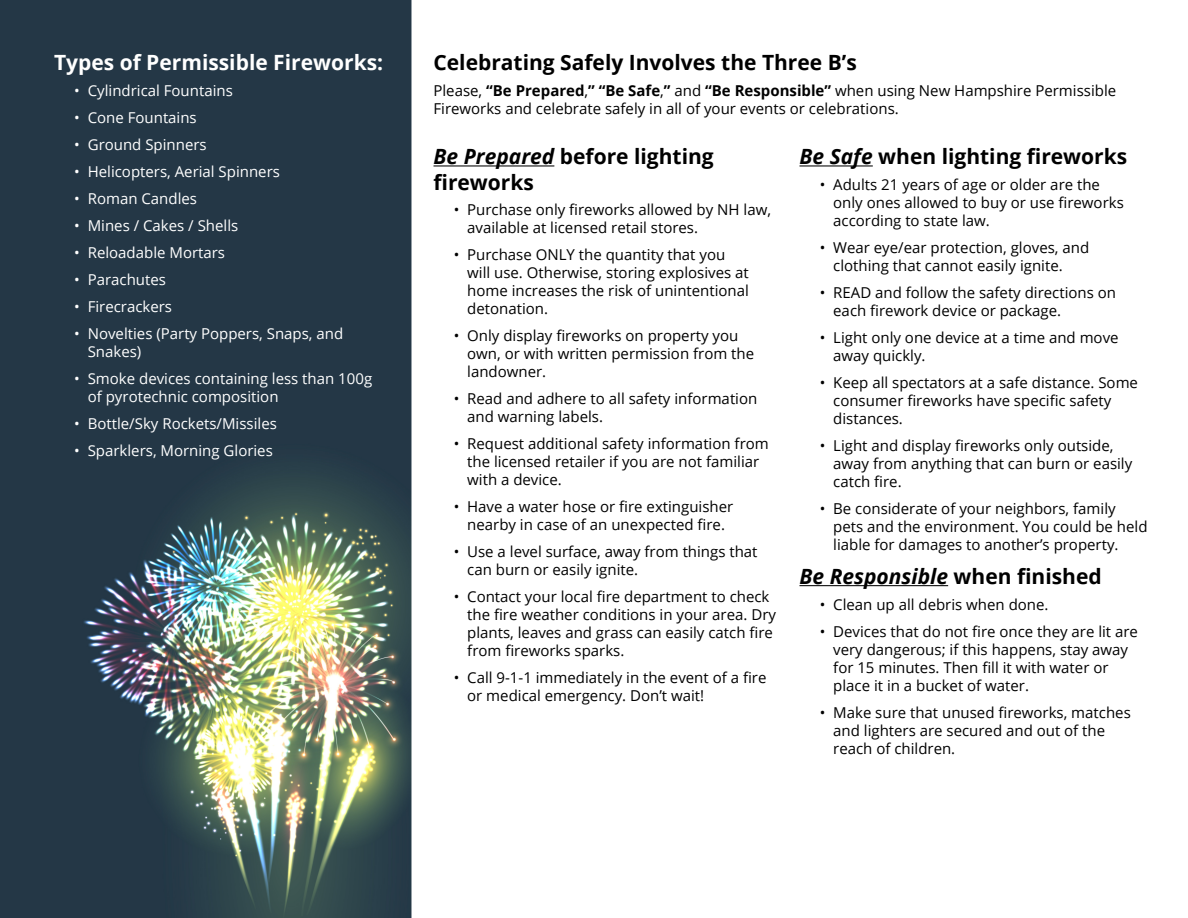
<style>
.page{position:relative;width:1188px;height:918px;background:#fff}
.page>*{position:absolute;margin:0;border:0;box-sizing:border-box;transform-origin:0 0}
.Header_Text{font:700 21px/25.2px "Open Sans";color:#000}
.t1{font:700 21px "Open Sans";color:#fff}
.Header_Text-2{font:italic 700 21px "Open Sans";color:#000}
.Body_Text{font:15px/18px "Open Sans";color:#000}
.t2{font:15px/18px "Open Sans";color:#fff}
.s1{font-weight:700}
.s2{font-style:italic}
.s3{font-style:normal}
</style>
<div class="page">
<img style="left:0;top:0;width:411px;height:918px">
<hr style="left:434px;top:165px;width:120px;height:1px;background:#000">
<hr style="left:800px;top:165px;width:73px;height:1px;background:#000">
<hr style="left:800px;top:585px;width:148px;height:1px;background:#000">
<p class="t1" style="left:54px;top:48px;width:331px">Types of Permissible Fireworks:</p>
<p class="t2" style="left:74px;top:81px;width:160px">• Cylindrical Fountains</p>
<p class="t2" style="left:74px;top:108px;width:124px">• Cone Fountains</p>
<p class="t2" style="left:74px;top:135px;width:134px">• Ground Spinners</p>
<p class="t2" style="left:74px;top:162px;width:207px">• Helicopters, Aerial Spinners</p>
<p class="t2" style="left:74px;top:189px;width:124px">• Roman Candles</p>
<p class="t2" style="left:74px;top:216px;width:166px">• Mines / Cakes / Shells</p>
<p class="t2" style="left:74px;top:243px;width:152px">• Reloadable Mortars</p>
<p class="t2" style="left:74px;top:270px;width:93px">• Parachutes</p>
<p class="t2" style="left:74px;top:297px;width:99px">• Firecrackers</p>
<p class="t2" style="left:88px;top:324px;width:257px;text-indent:-14px">• Novelties (Party Poppers, Snaps, and<br>Snakes)</p>
<p class="t2" style="left:88px;top:369px;width:286px;text-indent:-14px">• Smoke devices containing less than 100g of pyrotechnic composition</p>
<p class="t2" style="left:74px;top:414px;width:204px">• Bottle/Sky Rockets/Missiles</p>
<p class="t2" style="left:74px;top:441px;width:200px">• Sparklers, Morning Glories</p>
<p class="Header_Text" style="left:434px;top:49px;width:425px">Celebrating Safely Involves the Three B’s</p>
<p class="Body_Text" style="left:434px;top:81px;width:684px">Please, <span class="s1">“Be Prepared</span>,<span class="s1">” “Be Safe</span>,<span class="s1">”</span> and <span class="s1">“Be Responsible”</span> when using New Hampshire Permissible<br>Fireworks and celebrate safely in all of your events or celebrations.</p>
<p class="Header_Text" style="left:434px;top:144px;width:282px"><span class="s2">Be Prepared</span> before lighting fireworks</p>
<p class="Body_Text" style="left:467px;top:200px;width:305px;text-indent:-14px">• Purchase only fireworks allowed by NH law, available at licensed retail stores.</p>
<p class="Body_Text" style="left:467px;top:245px;width:283px;text-indent:-14px">• Purchase ONLY the quantity that you will use. Otherwise, storing explosives at home increases the risk of unintentional detonation.</p>
<p class="Body_Text" style="left:467px;top:326px;width:288px;text-indent:-14px">• Only display fireworks on property you own, or with written permission from the landowner.</p>
<p class="Body_Text" style="left:467px;top:389px;width:292px;text-indent:-14px">• Read and adhere to all safety information and warning labels.</p>
<p class="Body_Text" style="left:467px;top:434px;width:303px;text-indent:-14px">• Request additional safety information from the licensed retailer if you are not familiar with a device.</p>
<p class="Body_Text" style="left:454px;top:497px;width:281px;text-align:center">• Have a water hose or fire extinguisher nearby in case of an unexpected fire.</p>
<p class="Body_Text" style="left:467px;top:542px;width:292px;text-indent:-14px">• Use a level surface, away from things that can burn or easily ignite.</p>
<p class="Body_Text" style="left:467px;top:587px;width:310px;text-indent:-14px">• Contact your local fire department to check the fire weather conditions in your area. Dry plants, leaves and grass can easily catch fire from fireworks sparks.</p>
<p class="Body_Text" style="left:467px;top:668px;width:301px;text-indent:-14px">• Call 9-1-1 immediately in the event of a fire or medical emergency. Don’t wait!</p>
<p class="Header_Text" style="left:800px;top:144px;width:329px"><span class="s2">Be Safe</span> when lighting fireworks</p>
<p class="Body_Text" style="left:833px;top:175px;width:292px;text-indent:-14px">• Adults 21 years of age or older are the only ones allowed to buy or use fireworks according to state law.</p>
<p class="Body_Text" style="left:833px;top:238px;width:257px;text-indent:-14px">• Wear eye/ear protection, gloves, and clothing that cannot easily ignite.</p>
<p class="Body_Text" style="left:833px;top:283px;width:284px;text-indent:-14px">• READ and follow the safety directions on each firework device or package.</p>
<p class="Body_Text" style="left:833px;top:328px;width:287px;text-indent:-14px">• Light only one device at a time and move away quickly.</p>
<p class="Body_Text" style="left:833px;top:373px;width:306px;text-indent:-14px">• Keep all spectators at a safe distance. Some consumer fireworks have specific safety distances.</p>
<p class="Body_Text" style="left:833px;top:436px;width:301px;text-indent:-14px">• Light and display fireworks only outside, away from anything that can burn or easily catch fire.</p>
<p class="Body_Text" style="left:833px;top:499px;width:316px;text-indent:-14px">• Be considerate of your neighbors, family pets and the environment. You could be held liable for damages to another’s property.</p>
<p class="Header_Text-2" style="left:800px;top:562px;width:304px">Be Responsible <span class="s3">when finished</span></p>
<p class="Body_Text" style="left:820px;top:595px;width:230px">• Clean up all debris when done.</p>
<p class="Body_Text" style="left:833px;top:622px;width:306px;text-indent:-14px">• Devices that do not fire once they are lit are very dangerous; if this happens, stay away for 15 minutes. Then fill it with water or place it in a bucket of water.</p>
<p class="Body_Text" style="left:833px;top:703px;width:299px;text-indent:-14px">• Make sure that unused fireworks, matches and lighters are secured and out of the reach of children.</p>
</div>
